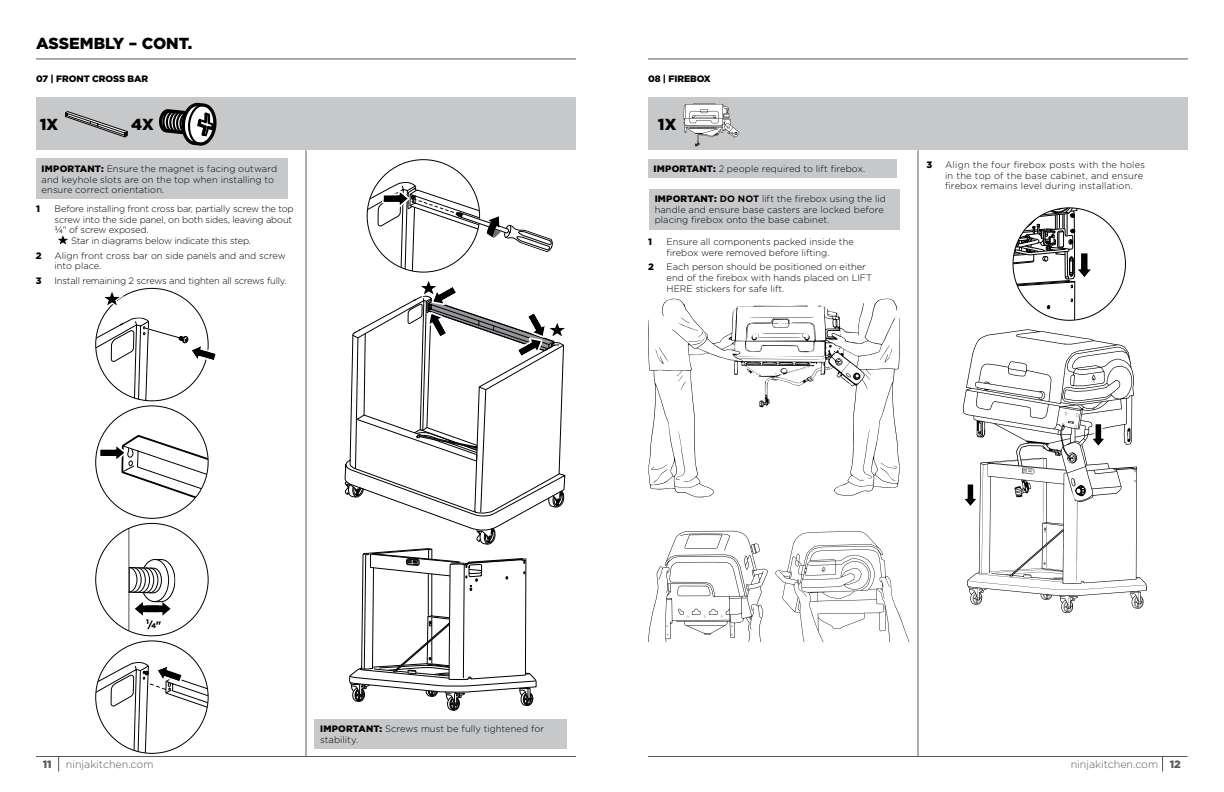
<style>
.page{position:relative;width:1224px;height:792px;background:#fff}
.page>*{position:absolute;margin:0;border:0;box-sizing:border-box;transform-origin:0 0}
.t1{font:900 16px "Gotham";color:#000}
.t2{font:300 10.6px "Gotham";color:#58595b}
.t3{font:900 10.6px "Gotham";color:#58595b}
.t4{font:300 9.3px/10.6px "Gotham";color:#000}
.t5{font:300 9.3px "Gotham";letter-spacing:-.02em;color:#000}
.t6{font:300 9.3px/10.6px "Gotham";letter-spacing:.02em;color:#000}
.t7{font:900 9.3px "Gotham";letter-spacing:-.01em;color:#000}
.t8{font:900 6.7px "Gotham";color:#000}
.s1{font-weight:900}
.s2{font-weight:400}
.s3{font-weight:700}
.s4{font-size:9.3px}
</style>
<div class="page">
<svg style="left:963px;top:329px;width:184px;height:284px"></svg>
<svg style="left:1092px;top:375px;width:4px;height:8px"></svg>
<svg style="left:1127px;top:428px;width:3px;height:14px"></svg>
<svg style="left:1065px;top:411px;width:13px;height:13px"></svg>
<svg style="left:1022px;top:467px;width:12px;height:7px"></svg>
<svg style="left:1065px;top:472px;width:21px;height:24px"></svg>
<svg style="left:1043px;top:483px;width:3px;height:49px"></svg>
<hr style="left:648px;top:59px;width:540px;height:1px;background:#58595b">
<div style="left:648px;top:98px;width:540px;height:52px;background:#c7c8ca"></div>
<div style="left:649px;top:189px;width:251px;height:40px;background:#c7c8ca"></div>
<hr style="left:918px;top:150px;width:1px;height:606px;background:#58595b">
<hr style="left:36px;top:59px;width:540px;height:1px;background:#58595b">
<div style="left:36px;top:98px;width:540px;height:52px;background:#c7c8ca"></div>
<svg style="left:58px;top:235px;width:11px;height:10px"></svg>
<svg style="left:65px;top:111px;width:62px;height:26px"></svg>
<svg style="left:159px;top:103px;width:57px;height:43px"></svg>
<div style="left:36px;top:159px;width:252px;height:40px;background:#c7c8ca"></div>
<hr style="left:306px;top:150px;width:1px;height:606px;background:#58595b">
<svg style="left:98px;top:435px;width:110px;height:201px"></svg>
<svg style="left:96px;top:662px;width:112px;height:91px"></svg>
<svg style="left:96px;top:317px;width:120px;height:84px"></svg>
<svg style="left:104px;top:292px;width:22px;height:18px"></svg>
<svg style="left:345px;top:182px;width:221px;height:529px"></svg>
<div style="left:648px;top:159px;width:249px;height:19px;background:#c7c8ca"></div>
<svg style="left:648px;top:299px;width:252px;height:199px"></svg>
<svg style="left:753px;top:348px;width:8px;height:3px"></svg>
<svg style="left:829px;top:344px;width:11px;height:8px"></svg>
<svg style="left:787px;top:362px;width:24px;height:12px"></svg>
<svg style="left:846px;top:373px;width:24px;height:7px"></svg>
<svg style="left:863px;top:429px;width:11px;height:50px"></svg>
<svg style="left:678px;top:375px;width:8px;height:16px"></svg>
<svg style="left:675px;top:431px;width:10px;height:49px"></svg>
<svg style="left:880px;top:463px;width:17px;height:18px"></svg>
<svg style="left:651px;top:464px;width:17px;height:19px"></svg>
<svg style="left:818px;top:306px;width:8px;height:3px"></svg>
<svg style="left:748px;top:317px;width:66px;height:1px"></svg>
<svg style="left:751px;top:333px;width:57px;height:8px"></svg>
<svg style="left:679px;top:317px;width:25px;height:28px"></svg>
<svg style="left:880px;top:344px;width:13px;height:19px"></svg>
<svg style="left:655px;top:346px;width:14px;height:18px"></svg>
<svg style="left:743px;top:363px;width:17px;height:12px"></svg>
<svg style="left:1013px;top:208px;width:81px;height:112px"></svg>
<hr style="left:648px;top:756px;width:539px;height:1px;background:#58595b">
<svg style="left:1162px;top:757px;width:1px;height:15px"></svg>
<hr style="left:36px;top:756px;width:540px;height:1px;background:#58595b">
<svg style="left:58px;top:757px;width:1px;height:15px"></svg>
<svg style="left:963px;top:482px;width:16px;height:27px"></svg>
<svg style="left:1089px;top:422px;width:18px;height:27px"></svg>
<svg style="left:648px;top:531px;width:120px;height:111px"></svg>
<svg style="left:775px;top:531px;width:134px;height:111px"></svg>
<div style="left:315px;top:719px;width:252px;height:30px;background:#c7c8ca"></div>
<svg style="left:683px;top:103px;width:56px;height:43px"></svg>
<h1 class="t1" style="left:36px;top:32px;width:158px">ASSEMBLY – CONT.</h1>
<p class="t7" style="left:36px;top:72px;width:114px">07 | FRONT CROSS BAR</p>
<h1 class="t1" style="left:40px;top:114px;width:20px">1X</h1>
<h1 class="t1" style="left:131px;top:114px;width:24px">4X</h1>
<p class="t4" style="left:42px;top:163px;width:237px"><span class="s1">IMPORTANT:</span> Ensure the magnet is facing outward and keyhole slots are on the top when installing to ensure correct orientation.</p>
<p class="t7" style="left:36px;top:202px;width:5px">1</p>
<p class="t5" style="left:55px;top:203px;width:241px">Before installing front cross bar, partially screw the top</p>
<p class="t5" style="left:55px;top:214px;width:239px">screw into the side panel, on both sides, leaving about</p>
<p class="t5" style="left:55px;top:224px;width:95px"><span class="s2">¼</span>" of screw exposed.</p>
<p class="t5" style="left:71px;top:235px;width:181px">Star in diagrams below indicate this step.</p>
<p class="t7" style="left:36px;top:249px;width:7px">2</p>
<p class="t4" style="left:55px;top:250px;width:233px">Align front cross bar on side panels and and screw into place.</p>
<p class="t7" style="left:36px;top:274px;width:7px">3</p>
<p class="t5" style="left:55px;top:274px;width:233px">Install remaining 2 screws and tighten all screws fully.</p>
<p class="t7" style="left:648px;top:72px;width:64px">08 | FIREBOX</p>
<h1 class="t1" style="left:658px;top:114px;width:20px">1X</h1>
<p class="t4" style="left:654px;top:163px;width:213px"><span class="s1">IMPORTANT:</span> 2 people required to lift firebox.</p>
<p class="t4" style="left:655px;top:193px;width:233px"><span class="s1">IMPORTANT:</span> <span class="s3">DO NOT</span> lift the firebox using the lid handle and ensure base casters are locked before placing firebox onto the base cabinet.</p>
<p class="t7" style="left:648px;top:236px;width:5px">1</p>
<p class="t4" style="left:667px;top:236px;width:189px">Ensure all components packed inside the firebox were removed before lifting.</p>
<p class="t7" style="left:648px;top:261px;width:7px">2</p>
<p class="t4" style="left:667px;top:262px;width:207px">Each person should be positioned on either end of the firebox with hands placed on LIFT<br>HERE stickers for safe lift.</p>
<p class="t7" style="left:927px;top:158px;width:7px">3</p>
<p class="t6" style="left:945px;top:159px;width:201px">Align the four firebox posts with the holes in the top of the base cabinet, and ensure firebox remains level during installation.</p>
<p class="t8" style="left:146px;top:619px;width:16px">1<span class="s4">/</span>4 <span class="s4">"</span></p>
<p class="t4" style="left:320px;top:724px;width:226px"><span class="s1">IMPORTANT:</span> Screws must be fully tightened for stability.</p>
<p class="t3" style="left:43px;top:757px;width:10px">11</p>
<p class="t2" style="left:66px;top:758px;width:89px">ninjakitchen.com</p>
<p class="t2" style="left:1071px;top:758px;width:112px">ninjakitchen.com <span class="s1">12</span></p>
</div>
